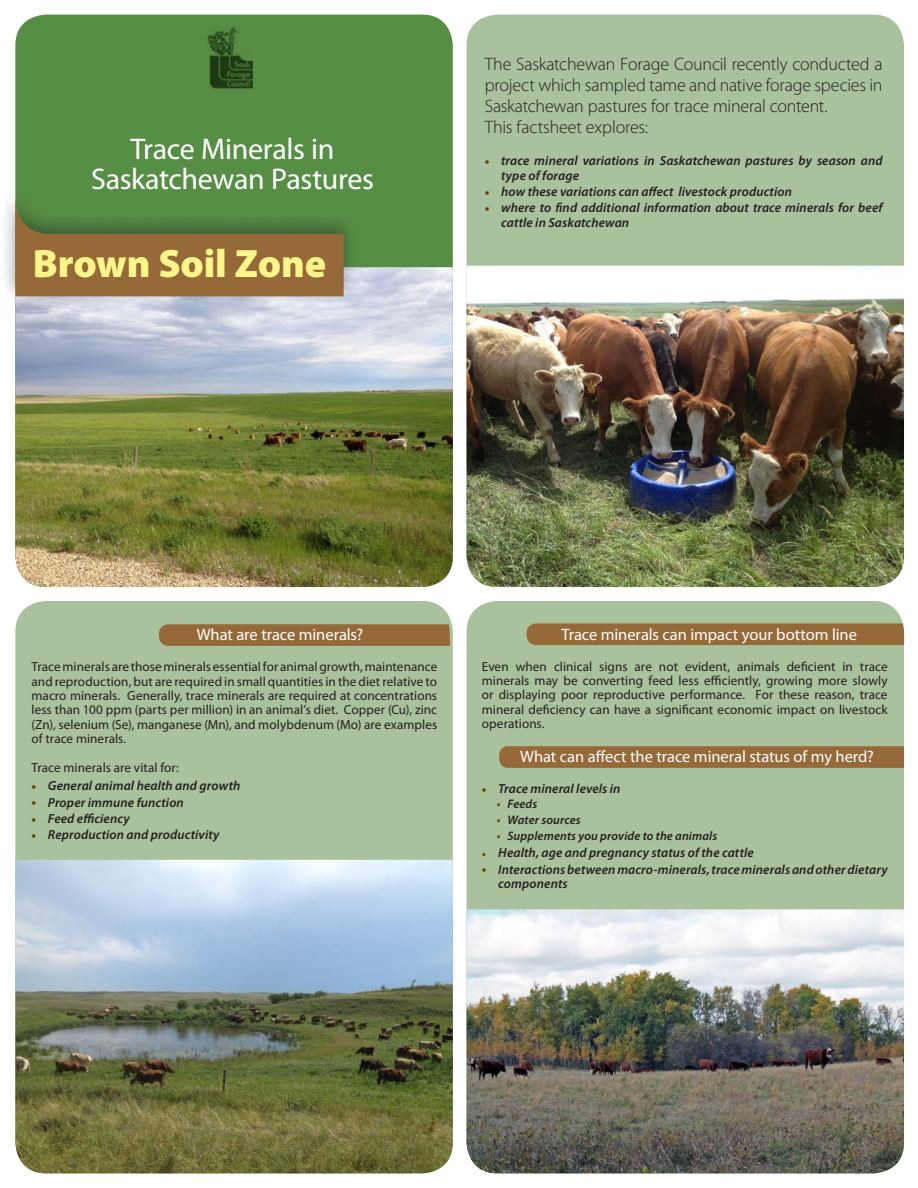
<style>
.page{position:relative;width:918px;height:1188px;background:#fff}
.page>*{position:absolute;margin:0;border:0;box-sizing:border-box;transform-origin:0 0}
.t1{font:900 39.75px "Myriad Pro";letter-spacing:-.005em;color:#fff68b}
.t2{font:30px/30px "Myriad Pro";letter-spacing:-.015em;color:#fff;text-align:center}
.t3{font:300 18px/21px "Myriad Pro";letter-spacing:-.01em;color:#231f20}
.t4{font:16.5px "Myriad Pro";letter-spacing:-.005em;color:#fff}
.t5{font:13.2px/14.2px "Myriad Pro";letter-spacing:.005em;color:#231f20;text-align:justify}
.t6{font:italic 600 13.2px/14.2px "Myriad Pro";letter-spacing:.01em;color:#231f20}
.t7{font:italic 600 12.3px "Myriad Pro";letter-spacing:.01em;color:#231f20}
.s1{font-size:15px;color:#714200}
.s2{color:#714200}
</style>
<div class="page">
<div style="left:15px;top:15px;width:438px;height:572px;background:#568e45;border-radius:31px"></div>
<img style="left:15px;top:267px;width:438px;height:320px">
<div style="left:15px;top:601px;width:438px;height:572px;background:#a9c19c;border-radius:31px"></div>
<img style="left:15px;top:860px;width:438px;height:313px">
<div style="left:467px;top:15px;width:437px;height:572px;background:#a9c19c;border-radius:31px"></div>
<img style="left:467px;top:266px;width:437px;height:321px">
<div style="left:467px;top:601px;width:437px;height:572px;background:#a9c19c;border-radius:31px"></div>
<img style="left:467px;top:909px;width:437px;height:264px">
<div style="left:159px;top:624px;width:291px;height:22px;background:#966939"></div>
<svg style="left:499px;top:746px;width:405px;height:22px;background:#966a3a"></svg>
<div style="left:527px;top:623px;width:378px;height:22px;background:#966939"></div>
<img style="left:208px;top:27px;width:44px;height:62px">
<div style="left:0;top:180px;width:360px;height:125px;background:#231f20;opacity:.45"></div>
<svg style="left:15px;top:199px;width:329px;height:97px"></svg>
<h2 class="t2" style="left:91px;top:134px;width:284px">Trace Minerals in<br>Saskatchewan Pastures</h2>
<h1 class="t1" style="left:33px;top:238px;width:295px">Brown Soil Zone</h1>
<h3 class="t3" style="left:485px;top:53px;width:399px">The Saskatchewan Forage Council recently conducted a project which sampled tame and native forage species in Saskatchewan pastures for trace mineral content.<br>This factsheet explores:</h3>
<p class="t6" style="left:501px;top:153px;width:383px;text-indent:-16px"><span class="s1">•</span> trace mineral variations in Saskatchewan pastures by season and type of forage</p>
<p class="t6" style="left:485px;top:184px;width:309px"><span class="s1">•</span> how these variations can affect livestock production</p>
<p class="t6" style="left:501px;top:201px;width:383px;text-indent:-16px"><span class="s1">•</span> where to find additional information about trace minerals for beef cattle in Saskatchewan</p>
<p class="t4" style="left:197px;top:625px;width:168px">What are trace minerals?</p>
<p class="t5" style="left:32px;top:660px;width:407px">Trace minerals are those minerals essential for animal growth, maintenance and reproduction, but are required in small quantities in the diet relative to macro minerals. Generally, trace minerals are required at concentrations less than 100 ppm (parts per million) in an animal’s diet. Copper (Cu), zinc (Zn), selenium (Se), manganese (Mn), and molybdenum (Mo) are examples of trace minerals.</p>
<p class="t5" style="left:32px;top:760px;width:149px">Trace minerals are vital for:</p>
<p class="t6" style="left:32px;top:778px;width:210px"><span class="s1">•</span> General animal health and growth</p>
<p class="t6" style="left:32px;top:795px;width:154px"><span class="s1">•</span> Proper immune function</p>
<p class="t6" style="left:32px;top:811px;width:100px"><span class="s1">•</span> Feed efficiency</p>
<p class="t6" style="left:32px;top:827px;width:189px"><span class="s1">•</span> Reproduction and productivity</p>
<p class="t4" style="left:562px;top:624px;width:297px">Trace minerals can impact your bottom line</p>
<p class="t5" style="left:482px;top:659px;width:407px">Even when clinical signs are not evident, animals deficient in trace minerals may be converting feed less efficiently, growing more slowly or displaying poor reproductive performance. For these reason, trace mineral deficiency can have a significant economic impact on livestock operations.</p>
<p class="t4" style="left:520px;top:746px;width:355px">What can affect the trace mineral status of my herd?</p>
<p class="t6" style="left:482px;top:781px;width:140px"><span class="s1">•</span> Trace mineral levels in</p>
<p class="t7" style="left:497px;top:797px;width:42px"><span class="s2">•</span> Feeds</p>
<p class="t7" style="left:497px;top:812px;width:85px"><span class="s2">•</span> Water sources</p>
<p class="t7" style="left:497px;top:828px;width:222px"><span class="s2">•</span> Supplements you provide to the animals</p>
<p class="t6" style="left:482px;top:845px;width:273px"><span class="s2">•</span> Health, age and pregnancy status of the cattle</p>
<p class="t6" style="left:498px;top:862px;width:391px;text-indent:-16px"><span class="s1">•</span> Interactions between macro-minerals, trace minerals and other dietary components</p>
</div>
